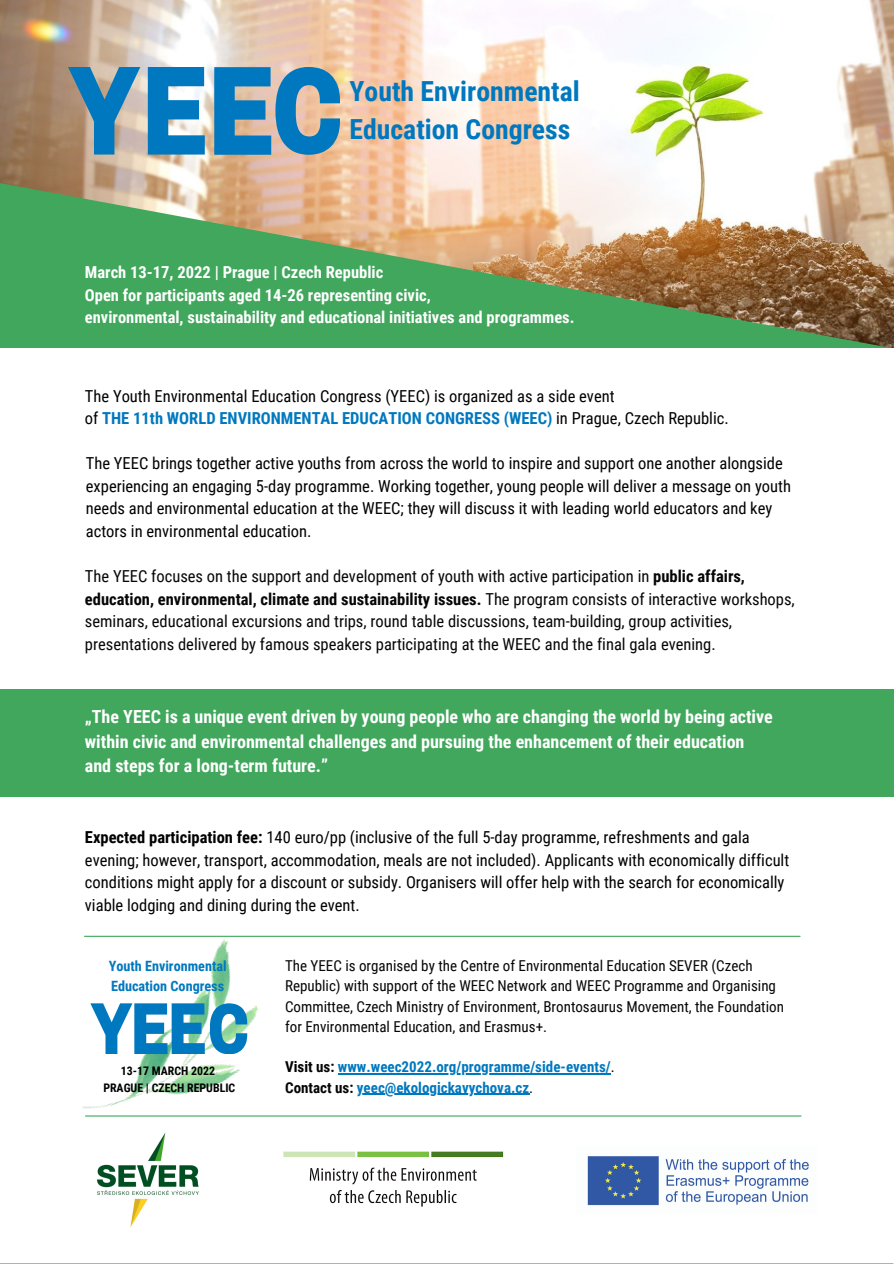
<style>
.page{position:relative;width:894px;height:1264px;background:#fff}
.page>*{position:absolute;margin:0;border:0;box-sizing:border-box;transform-origin:0 0}
.t1{font:700 27.75px/38.5px "Roboto Condensed";color:#0078bf}
.t2{font:700 18px/24.8px "Roboto Condensed";color:#fff}
.t3{font:16.5px/22.5px "Roboto Condensed";color:#000}
.t4{font:16.5px/22.5px "Roboto Condensed";color:#050605}
.t5{font:700 16.5px "Roboto Condensed";color:#fff}
.t6{font:700 16.5px "Roboto Condensed";color:#0078bf}
.t7{font:15px/20.2px "Roboto Condensed";color:#050605}
.t8{font:700 15px "Roboto Condensed";color:#0078bf}
.t9{font:700 14.25px "Roboto Condensed";color:#0078bf}
.t10{font:700 11.85px "Roboto Condensed";color:#000}
.s1{font-weight:400;color:#000}
.s2{font-weight:700}
.s3{color:#000}
.s4{color:#050605}
</style>
<div class="page">
<img style="left:0;top:0;width:893px;height:348px">
<div style="left:0;top:688px;width:893px;height:108px;background:#40a75c"></div>
<hr style="left:0;top:1263px;width:892px;height:1px;background:#40a75c">
<img style="left:97px;top:1132px;width:102px;height:95px">
<img style="left:283px;top:1151px;width:220px;height:56px">
<img style="left:587px;top:1156px;width:222px;height:50px">
<hr style="left:338px;top:1073px;width:272px;height:1px;background:#0078bf">
<hr style="left:357px;top:1093px;width:172px;height:1px;background:#0078bf">
<hr style="left:85px;top:1115px;width:715px;height:1px;background:#40a75c">
<hr style="left:84px;top:935px;width:715px;height:1px;background:#40a75c">
<img style="left:83px;top:936px;width:194px;height:181px">
<svg style="left:90px;top:1003px;width:157px;height:51px"></svg>
<p class="t1" style="left:349px;top:72px;width:231px">Youth Environmental<br>Education Congress</p>
<p class="t5" style="left:85px;top:263px;width:300px">March 13-17, 2022 | Prague | Czech Republic</p>
<p class="t5" style="left:85px;top:285px;width:347px">Open for participants aged 14-26 representing civic,</p>
<p class="t5" style="left:85px;top:308px;width:491px">environmental, sustainability and educational initiatives and programmes.</p>
<p class="t3" style="left:85px;top:384px;width:531px">The Youth Environmental Education Congress (YEEC) is organized as a side event</p>
<p class="t6" style="left:85px;top:409px;width:645px"><span class="s1">of</span> THE 11th WORLD ENVIRONMENTAL EDUCATION CONGRESS (WEEC) <span class="s1">in Prague, Czech Republic.</span></p>
<p class="t3" style="left:86px;top:452px;width:706px">The YEEC brings together active youths from across the world to inspire and support one another alongside experiencing an engaging 5-day programme. Working together, young people will deliver a message on youth needs and environmental education at the WEEC; they will discuss it with leading world educators and key actors in environmental education.</p>
<p class="t4" style="left:85px;top:565px;width:661px">The YEEC focuses on the support and development of youth with active participation in <span class="s2">public affairs,</span></p>
<p class="t4" style="left:85px;top:587px;width:711px"><span class="s2">education, environmental, climate and sustainability issues.</span> The program consists of interactive workshops, seminars, educational excursions and trips, round table discussions, team-building, group activities,</p>
<p class="t4" style="left:85px;top:632px;width:632px">presentations delivered by famous speakers participating at the WEEC and the final gala evening.</p>
<p class="t2" style="left:85px;top:704px;width:689px">„The YEEC is a unique event driven by young people who are changing the world by being active within civic and environmental challenges and pursuing the enhancement of their education</p>
<p class="t2" style="left:85px;top:754px;width:245px">and steps for a long-term future.”</p>
<p class="t3" style="left:85px;top:826px;width:705px"><span class="s2">Expected participation fee:</span> 140 euro/pp (inclusive of the full 5-day programme, refreshments and gala evening; however, transport, accommodation, meals are not included). Applicants with economically difficult conditions might apply for a discount or subsidy. Organisers will offer help with the search for economically viable lodging and dining during the event.</p>
<p class="t9" style="left:109px;top:958px;width:119px">Youth Environmental</p>
<p class="t9" style="left:111px;top:977px;width:114px">Education Congress</p>
<p class="t10" style="left:121px;top:1064px;width:96px">13-17 MARCH 2022</p>
<p class="t10" style="left:103px;top:1080px;width:133px">PRAGUE | CZECH REPUBLIC</p>
<p class="t7" style="left:285px;top:955px;width:500px">The YEEC is organised by the Centre of Environmental Education SEVER (Czech Republic) with support of the WEEC Network and WEEC Programme and Organising Committee, Czech Ministry of Environment, Brontosaurus Movement, the Foundation for Environmental Education, and Erasmus+.</p>
<p class="t8" style="left:285px;top:1058px;width:331px"><span class="s3">Visit</span> <span class="s4">us:</span> www.weec2022.org/programme/side-events/<span class="s1">.</span></p>
<p class="t8" style="left:285px;top:1078px;width:249px"><span class="s4">Contact us:</span> yeec@ekologickavychova.cz<span class="s1">.</span></p>
</div>
